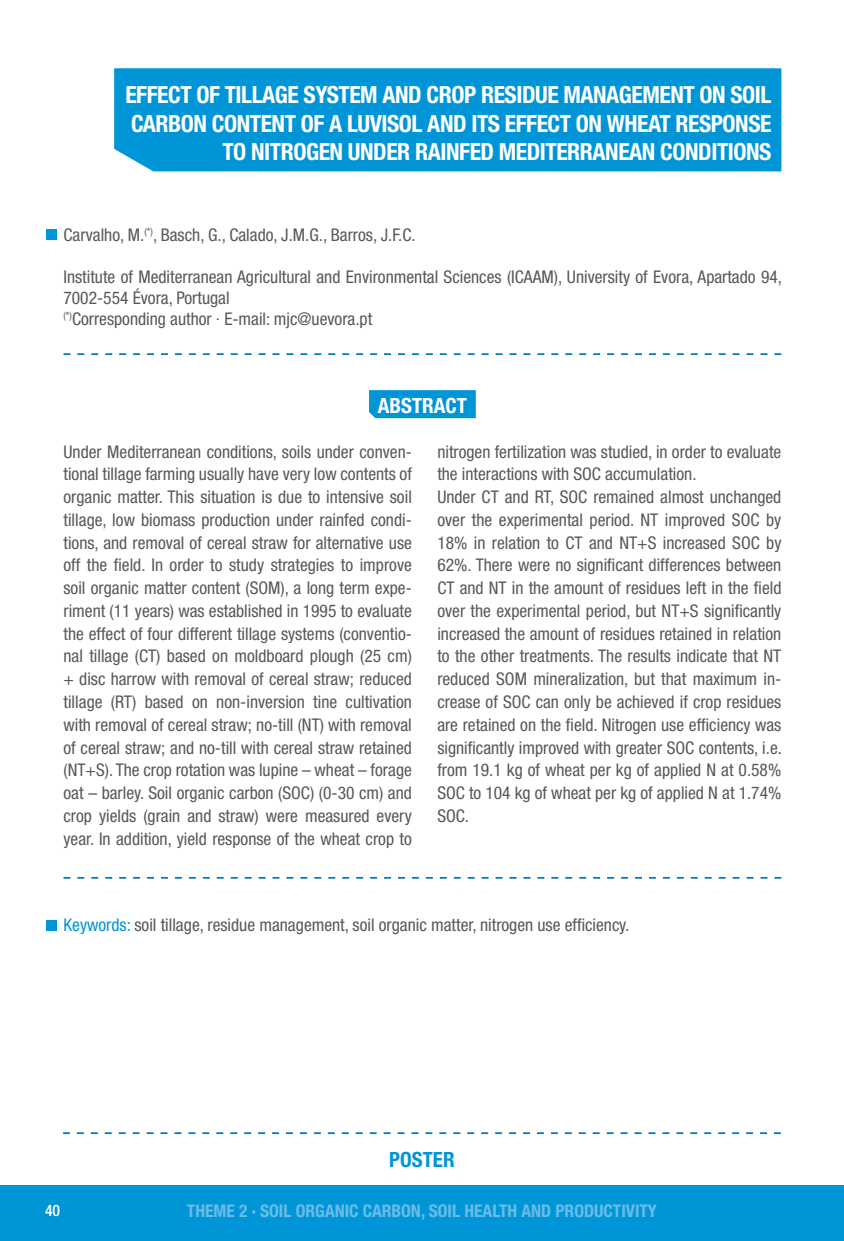
<style>
.page{position:relative;width:844px;height:1241px;background:#fff}
.page>*{position:absolute;margin:0;border:0;box-sizing:border-box;transform-origin:0 0}
.t1{font:700 condensed 23.62px/28.3px "Helvetica Neue LT Std";letter-spacing:-.02em;color:#fff;text-align:right}
.t2{font:700 condensed 21px "Helvetica Neue LT Std";color:#fff}
.t3{font:700 condensed 21px "Helvetica Neue LT Std";color:#0095d7}
.t4{font:condensed 17.5px/22.8px "Helvetica Neue LT Std";color:#57585a}
.t5{font:700 condensed 17.5px "Helvetica Neue LT Std";color:#6abce7}
.t6{font:500 condensed 15.75px "Helvetica Neue LT Std";color:#fff}
.s1{color:#0095d7}
</style>
<div class="page">
<div style="left:369px;top:390px;width:106px;height:28px;background:#0095d7"></div>
<div style="left:114px;top:68px;width:667px;height:103px;background:#0095d7"></div>
<div style="left:46px;top:229px;width:11px;height:11px;background:#0095d7"></div>
<div style="left:0;top:1185px;width:843px;height:55px;background:#0095d7"></div>
<svg style="left:63px;top:353px;width:718px;height:2px"></svg>
<div style="left:46px;top:919px;width:11px;height:11px;background:#0095d7"></div>
<svg style="left:63px;top:877px;width:718px;height:1px"></svg>
<svg style="left:63px;top:1132px;width:717px;height:1px"></svg>
<h1 class="t1" style="left:125px;top:81px;width:647px">EFFECT OF TILLAGE SYSTEM AND CROP RESIDUE MANAGEMENT ON SOIL<br>CARBON CONTENT OF A LUVISOL AND ITS EFFECT ON WHEAT RESPONSE<br>TO NITROGEN UNDER RAINFED MEDITERRANEAN CONDITIONS</h1>
<p class="t4" style="left:63px;top:223px;width:353px">Carvalho, M.<sup>(*)</sup>, Basch, G., Calado, J.M.G., Barros, J.F.C.</p>
<p class="t4" style="left:63px;top:266px;width:719px;line-height:21px">Institute of Mediterranean Agricultural and Environmental Sciences (ICAAM), University of Evora, Apartado 94,<br>7002-554 Évora, Portugal<br><sup>(*)</sup>Corresponding author · E-mail: mjc@uevora.pt</p>
<p class="t2" style="left:378px;top:392px;width:91px">ABSTRACT</p>
<p class="t4" style="left:63px;top:440px;width:350px;text-align:justify">Under Mediterranean conditions, soils under conven&shy;tional tillage farming usually have very low contents of organic matter. This situation is due to intensive soil tillage, low biomass production under rainfed condi&shy;tions, and removal of cereal straw for alternative use off the field. In order to study strategies to improve soil organic matter content (SOM), a long term expe&shy;riment (11 years) was established in 1995 to evaluate the effect of four different tillage systems (conventio&shy;nal tillage (CT) based on moldboard plough (25 cm) + disc harrow with removal of cereal straw; reduced tillage (RT) based on non-inversion tine cultivation with removal of cereal straw; no-till (NT) with removal of cereal straw; and no-till with cereal straw retained (NT+S). The crop rotation was lupine – wheat – forage oat – barley. Soil organic carbon (SOC) (0-30 cm) and crop yields (grain and straw) were measured every year. In addition, yield response of the wheat crop to</p>
<p class="t4" style="left:437px;top:440px;width:346px">nitrogen fertilization was studied, in order to evaluate the interactions with SOC accumulation.<br>Under CT and RT, SOC remained almost unchanged over the experimental period. NT improved SOC by 18% in relation to CT and NT+S increased SOC by 62%. There were no significant differences between CT and NT in the amount of residues left in the field over the experimental period, but NT+S significantly increased the amount of residues retained in relation to the other treatments. The results indicate that NT reduced SOM mineralization, but that maximum in&shy;crease of SOC can only be achieved if crop residues are retained on the field. Nitrogen use efficiency was significantly improved with greater SOC contents, i.e. from 19.1 kg of wheat per kg of applied N at 0.58% SOC to 104 kg of wheat per kg of applied N at 1.74% SOC.</p>
<p class="t4" style="left:63px;top:913px;width:567px"><span class="s1">Keywords:</span> soil tillage, residue management, soil organic matter, nitrogen use efficiency.</p>
<p class="t6" style="left:45px;top:1200px;width:17px">40</p>
<p class="t3" style="left:389px;top:1146px;width:67px">POSTER</p>
<p class="t5" style="left:187px;top:1199px;width:471px">THEME 2 · SOIL ORGANIC CARBON, SOIL HEALTH AND PRODUCTIVITY</p>
</div>
